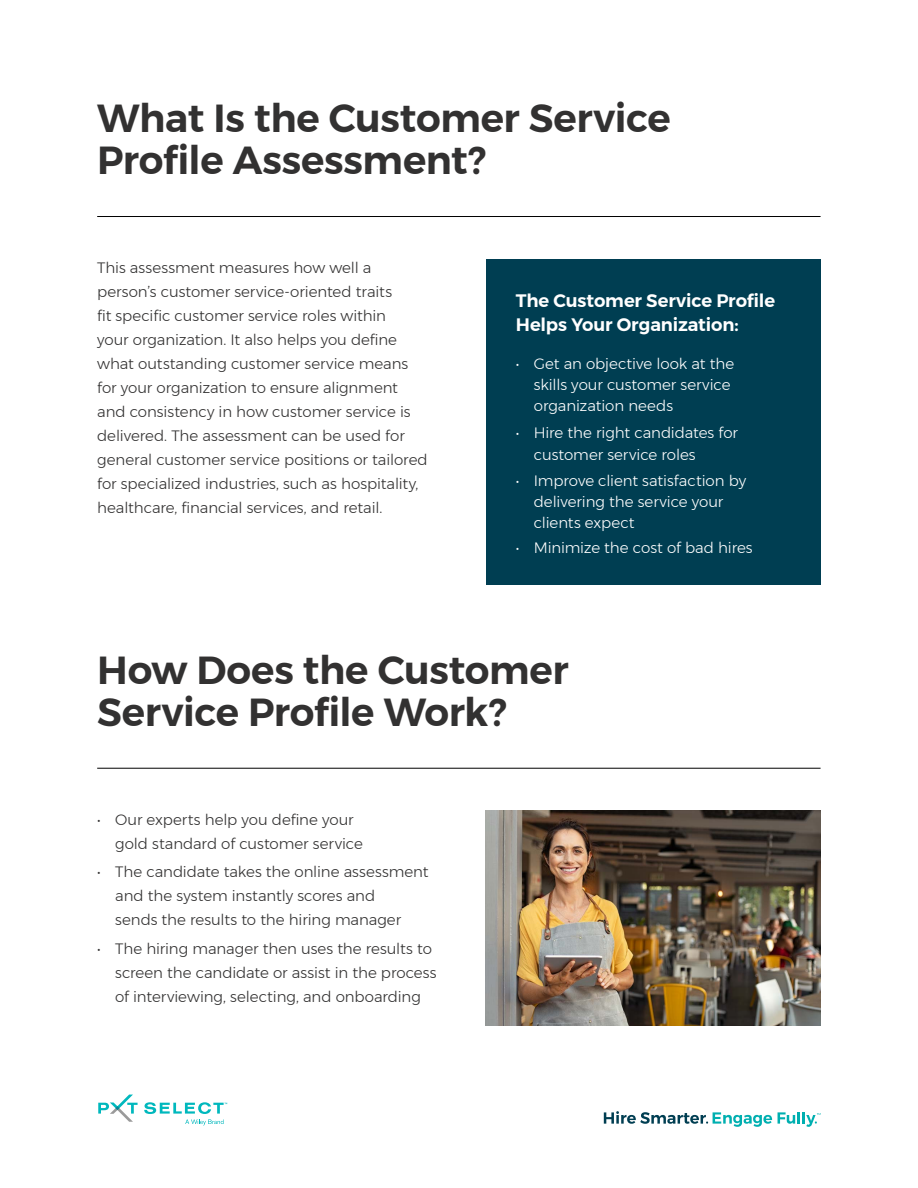
<style>
.page{position:relative;width:918px;height:1188px;background:#fff}
.page>*{position:absolute;margin:0;border:0;box-sizing:border-box;transform-origin:0 0}
.t1{font:600 39px/42px "Montserrat";letter-spacing:-.01em;color:#323131}
.t2{font:600 18px/24px "Montserrat";letter-spacing:-.005em;color:#fff}
.t3{font:300 15px/24px "Montserrat";letter-spacing:-.005em;color:#323131}
.t4{font:300 15px/21px "Montserrat";letter-spacing:-.005em;color:#fff}
</style>
<div class="page">
<svg style="left:604px;top:1111px;width:168px;height:16px"></svg>
<svg style="left:778px;top:1112px;width:43px;height:15px"></svg>
<svg style="left:98px;top:1095px;width:40px;height:27px"></svg>
<svg style="left:144px;top:1102px;width:83px;height:23px"></svg>
<div style="left:486px;top:259px;width:335px;height:325px;background:#003e52"></div>
<img style="left:486px;top:810px;width:335px;height:216px">
<hr style="left:97px;top:216px;width:724px;height:1px;background:#000">
<hr style="left:97px;top:768px;width:724px;height:1px;background:#000">
<h1 class="t1" style="left:97px;top:97px;width:575px">What Is the Customer Service<br>Profile Assessment?</h1>
<p class="t3" style="left:97px;top:256px;width:332px">This assessment measures how well a person’s customer service-oriented traits<br>fit specific customer service roles within<br>your organization. It also helps you define what outstanding customer service means for your organization to ensure alignment and consistency in how customer service is delivered. The assessment can be used for general customer service positions or tailored for specialized industries, such as hospitality, healthcare, financial services, and retail.</p>
<p class="t2" style="left:516px;top:289px;width:261px">The Customer Service Profile<br>Helps Your Organization:</p>
<p class="t4" style="left:534px;top:353px;width:202px;text-indent:-18px">• Get an objective look at the skills your customer service organization needs</p>
<p class="t4" style="left:534px;top:421px;width:206px;line-height:22.5px;text-indent:-18px">• Hire the right candidates for customer service roles</p>
<p class="t4" style="left:534px;top:470px;width:214px;text-indent:-18px">• Improve client satisfaction by delivering the service your clients expect</p>
<p class="t4" style="left:516px;top:537px;width:238px">• Minimize the cost of bad hires</p>
<h1 class="t1" style="left:97px;top:649px;width:473px">How Does the Customer<br>Service Profile Work?</h1>
<p class="t3" style="left:115px;top:807px;width:249px;text-indent:-18px">• Our experts help you define your gold standard of customer service</p>
<p class="t3" style="left:115px;top:860px;width:315px;text-indent:-18px">• The candidate takes the online assessment and the system instantly scores and<br>sends the results to the hiring manager</p>
<p class="t3" style="left:115px;top:936px;width:323px;text-indent:-18px">• The hiring manager then uses the results to screen the candidate or assist in the process of interviewing, selecting, and onboarding</p>
</div>
